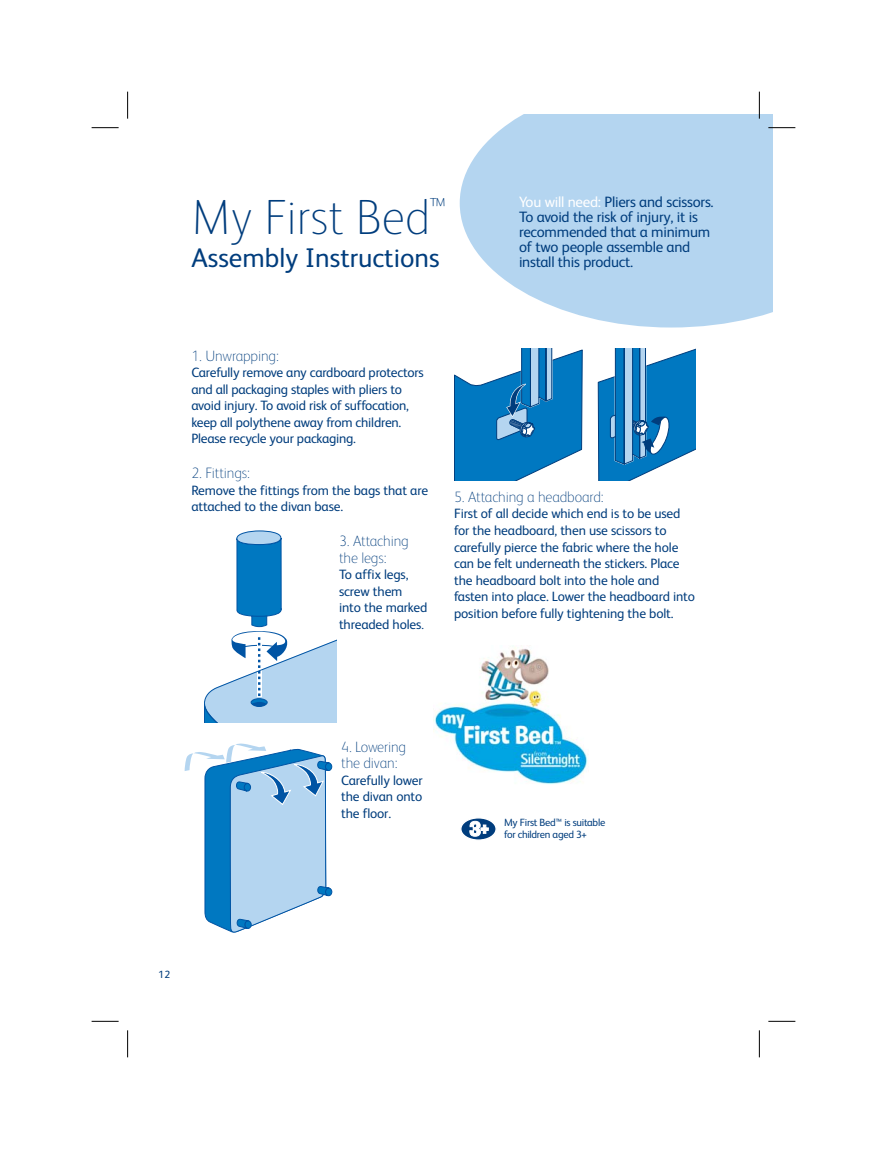
<style>
.page{position:relative;width:887px;height:1149px;background:#fff}
.page>*{position:absolute;margin:0;border:0;box-sizing:border-box;transform-origin:0 0}
.t1{font:100 49.5px "FS Albert";color:#003d7d}
.t2{font:27px "FS Albert";color:#003d7d}
.t3{font:15px/15px "FS Albert";letter-spacing:-.015em;color:#003d7d}
.t4{font:100 15px/16.5px "FS Albert";letter-spacing:-.01em;color:#003d7d}
.t5{font:13.5px/16.5px "FS Albert";letter-spacing:-.01em;color:#003d7d}
.t6{font:10.5px/11.4px "FS Albert";letter-spacing:-.03em;color:#003d7d}
.s1{color:#fff}
.s2{font-size:12px}
</style>
<div class="page">
<svg style="left:459px;top:115px;width:313px;height:212px;background:#bcd9f1"></svg>
<div style="left:237px;top:530px;width:44px;height:14px;background:#b4d5f0;border-radius:50%"></div>
<div style="left:236px;top:530px;width:45px;height:14px;border:1px solid #0054a4;border-radius:50%"></div>
<svg style="left:204px;top:538px;width:132px;height:184px"></svg>
<div style="left:325px;top:887px;width:7px;height:8px;background:#0078c1;border-radius:50%"></div>
<div style="left:325px;top:887px;width:7px;height:8px;border:1px solid #0054a4;border-radius:50%"></div>
<div style="left:325px;top:762px;width:7px;height:8px;background:#0078c1;border-radius:50%"></div>
<div style="left:325px;top:762px;width:7px;height:8px;border:1px solid #0054a4;border-radius:50%"></div>
<svg style="left:185px;top:743px;width:144px;height:190px"></svg>
<svg style="left:454px;top:349px;width:129px;height:131px"></svg>
<svg style="left:597px;top:349px;width:98px;height:131px"></svg>
<svg style="left:768px;top:1020px;width:27px;height:1px"></svg>
<svg style="left:92px;top:1020px;width:27px;height:1px"></svg>
<svg style="left:768px;top:127px;width:27px;height:1px"></svg>
<svg style="left:92px;top:127px;width:27px;height:1px"></svg>
<svg style="left:759px;top:1030px;width:1px;height:26px"></svg>
<svg style="left:127px;top:1030px;width:1px;height:26px"></svg>
<svg style="left:759px;top:92px;width:1px;height:27px"></svg>
<svg style="left:127px;top:92px;width:1px;height:27px"></svg>
<img style="left:433px;top:647px;width:155px;height:137px">
<svg style="left:461px;top:817px;width:35px;height:22px"></svg>
<div style="left:460px;top:817px;width:37px;height:23px;border:1px solid #fff;border-radius:50%"></div>
<svg style="left:469px;top:820px;width:19px;height:16px"></svg>
<h1 class="t1" style="left:191px;top:198px;width:255px">My First Bed<sup>™</sup></h1>
<h2 class="t2" style="left:191px;top:247px;width:250px">Assembly Instructions</h2>
<p class="t3" style="left:519px;top:196px;width:196px"><span class="s1">You will need:</span> Pliers and scissors.<br>To avoid the risk of injury, it is recommended that a minimum of two people assemble and install this product.</p>
<p class="t4" style="left:191px;top:348px;width:89px">1. Unwrapping:</p>
<p class="t5" style="left:191px;top:365px;width:234px">Carefully remove any cardboard protectors and all packaging staples with pliers to avoid injury. To avoid risk of suffocation, keep all polythene away from children.<br>Please recycle your packaging.</p>
<p class="t4" style="left:191px;top:466px;width:60px">2. Fittings:</p>
<p class="t5" style="left:191px;top:483px;width:238px">Remove the fittings from the bags that are attached to the divan base.</p>
<p class="t4" style="left:339px;top:534px;width:71px">3. Attaching the legs:</p>
<p class="t5" style="left:339px;top:567px;width:90px">To affix legs, screw them into the marked threaded holes<span class="s2">.</span></p>
<p class="t4" style="left:454px;top:490px;width:151px">5. Attaching a headboard:</p>
<p class="t5" style="left:454px;top:507px;width:242px">First of all decide which end is to be used for the headboard, then use scissors to carefully pierce the fabric where the hole can be felt underneath the stickers. Place the headboard bolt into the hole and fasten into place. Lower the headboard into position before fully tightening the bolt.</p>
<p class="t4" style="left:341px;top:739px;width:66px">4. Lowering the divan:</p>
<p class="t5" style="left:341px;top:773px;width:83px;text-align:justify">Carefully lower the divan onto the floor.</p>
<p class="t6" style="left:504px;top:817px;width:103px">My First Bed™ is suitable for children aged 3+</p>
<p class="t6" style="left:159px;top:969px;width:13px">12</p>
</div>
